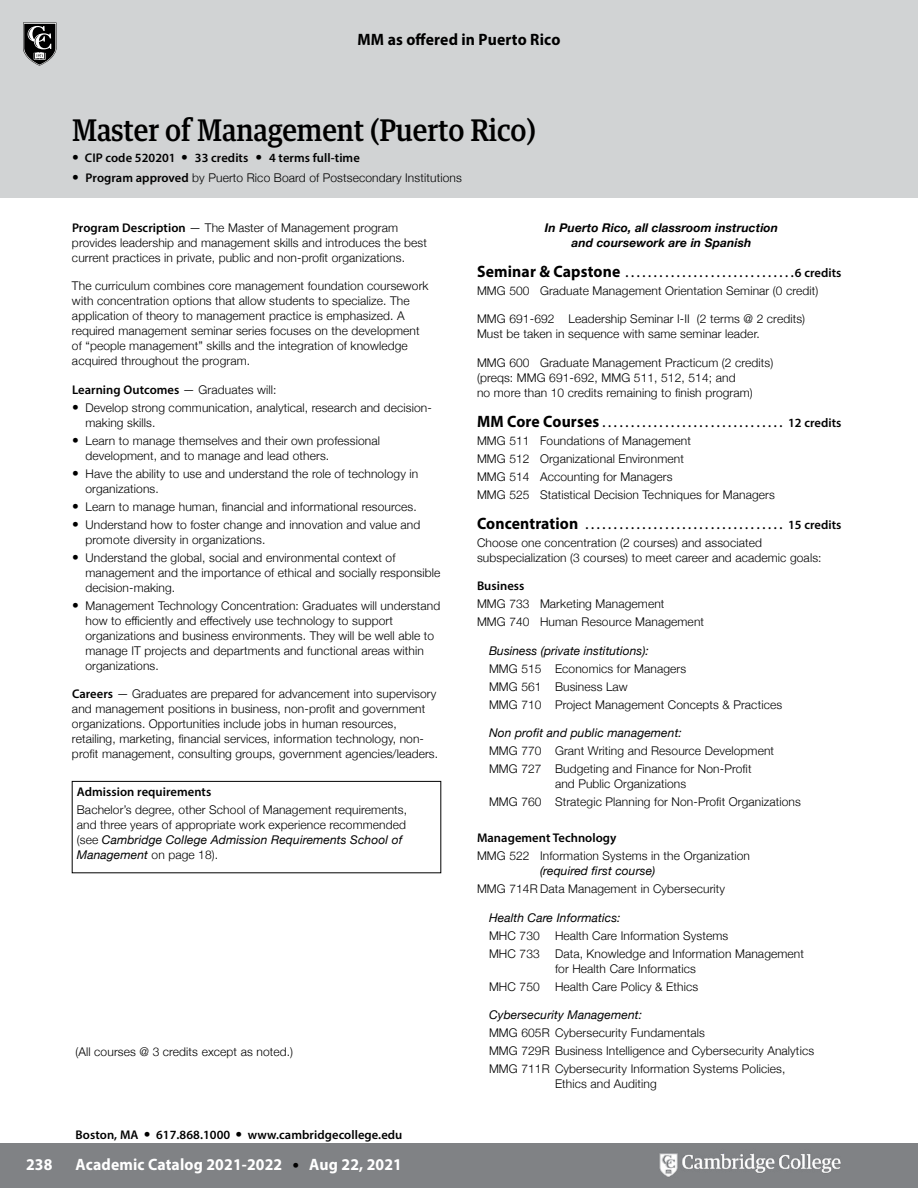
<style>
.page{position:relative;width:918px;height:1188px;background:#fff}
.page>*{position:absolute;margin:0;border:0;box-sizing:border-box;transform-origin:0 0}
.t1{font:500 30px "Guardian Text Egyp";letter-spacing:-.005em;color:#000;scale:.9 1}
.t2{font:700 16.5px "Myriad Pro";letter-spacing:.01em;color:#fff;scale:.95 1}
.t3{font:700 16.5px "Myriad Pro";letter-spacing:.01em;color:#000;scale:.95 1}
.t4{font:600 12.6px "Myriad Pro";letter-spacing:.005em;color:#000}
.t5{font:300 12px/15px "Helvetica Neue";letter-spacing:.01em;color:#000}
.t6{font:italic 12px "Helvetica Neue";letter-spacing:.01em;color:#000}
.t7{font:italic 700 12px/15px "Helvetica Neue";letter-spacing:.01em;color:#000;text-align:center}
.s1{font-family:"Helvetica Neue";font-weight:300;font-size:13.5px}
.s2{font-size:13.5px}
.s3{font-family:"Myriad Pro";font-weight:600;font-size:12.6px}
.s4{font-family:"Helvetica Neue";font-weight:300;font-size:12px}
.s5{font-weight:400;font-style:italic}
.s6{font-family:"Helvetica Neue";font-weight:300;font-size:13.5px;color:#000}
.s7{font-weight:700;font-size:16.5px}
</style>
<div class="page">
<div style="left:0;top:1143px;width:918px;height:45px;background:#808285"></div>
<img style="left:659px;top:1153px;width:182px;height:24px">
<div style="left:0;top:0;width:918px;height:198px;background:#d1d3d4"></div>
<svg style="left:23px;top:23px;width:34px;height:43px"></svg>
<hr style="left:917px;top:1px;width:1px;height:198px;background:#d1d3d4">
<div style="left:72px;top:781px;width:369px;height:92px;border:1px solid #000"></div>
<h2 class="t3" style="left:358px;top:29px;width:215px">MM as offered in Puerto Rico</h2>
<h1 class="t1" style="left:72px;top:106px;width:517px">Master of Management (Puerto Rico)</h1>
<p class="t4" style="left:72px;top:150px;width:289px"><span class="s1">•</span> CIP code 520201 <span class="s1">•</span> 33 credits <span class="s1">•</span> 4 terms full-time</p>
<p class="t5" style="left:72px;top:169px;width:391px"><span class="s2">•</span> <span class="s3">Program approved</span> by Puerto Rico Board of Postsecondary Institutions</p>
<p class="t5" style="left:72px;top:219px;width:357px"><span class="s3">Program Description</span> — The Master of Management program provides leadership and management skills and introduces the best current practices in private, public and non-profit organizations.</p>
<p class="t5" style="left:72px;top:278px;width:358px">The curriculum combines core management foundation coursework with concentration options that allow students to specialize. The application of theory to management practice is emphasized. A required management seminar series focuses on the development of “people management” skills and the integration of knowledge acquired throughout the program.</p>
<p class="t4" style="left:72px;top:382px;width:206px">Learning Outcomes <span class="s4">— Graduates will:</span></p>
<p class="t5" style="left:85px;top:399px;width:348px;text-indent:-13px"><span class="s2">•</span> Develop strong communication, analytical, research and decision&shy;making skills.</p>
<p class="t5" style="left:85px;top:432px;width:296px;text-indent:-13px"><span class="s2">•</span> Learn to manage themselves and their own professional development, and to manage and lead others.</p>
<p class="t5" style="left:85px;top:465px;width:334px;text-indent:-13px"><span class="s2">•</span> Have the ability to use and understand the role of technology in organizations.</p>
<p class="t5" style="left:72px;top:498px;width:346px"><span class="s2">•</span> Learn to manage human, financial and informational resources.</p>
<p class="t5" style="left:85px;top:516px;width:336px;text-indent:-13px"><span class="s2">•</span> Understand how to foster change and innovation and value and promote diversity in organizations.</p>
<p class="t5" style="left:85px;top:549px;width:356px;text-indent:-13px"><span class="s2">•</span> Understand the global, social and environmental context of management and the importance of ethical and socially responsible decision-making.</p>
<p class="t5" style="left:85px;top:597px;width:356px;text-indent:-13px"><span class="s2">•</span> Management Technology Concentration: Graduates will understand how to efficiently and effectively use technology to support organizations and business environments. They will be well able to manage IT projects and departments and functional areas within organizations.</p>
<p class="t5" style="left:72px;top:686px;width:368px"><span class="s3">Careers</span> — Graduates are prepared for advancement into supervisory and management positions in business, non-profit and government organizations. Opportunities include jobs in human resources, retailing, marketing, financial services, information technology, non&shy;profit management, consulting groups, government agencies/leaders.</p>
<p class="t4" style="left:77px;top:783px;width:136px">Admission requirements</p>
<p class="t5" style="left:77px;top:801px;width:332px">Bachelor’s degree, other School of Management requirements, and three years of appropriate work experience recommended (see <span class="s5">Cambridge College Admission Requirements School of Management</span> on page 18).</p>
<p class="t5" style="left:75px;top:1043px;width:219px">(All courses @ 3 credits except as noted.)</p>
<p class="t4" style="left:76px;top:1127px;width:328px">Boston, MA <span class="s1">•</span> 617.868.1000 <span class="s1">•</span> www.cambridgecollege.edu</p>
<h2 class="t2" style="left:26px;top:1154px;width:29px">238</h2>
<h2 class="t2" style="left:76px;top:1154px;width:345px">Academic Catalog 2021-2022 <span class="s6">•</span> Aug 22, 2021</h2>
<p class="t7" style="left:545px;top:220px;width:235px">In Puerto Rico, all classroom instruction and coursework are in Spanish</p>
<p class="t4" style="left:477px;top:265px;width:150px"><span class="s7">Seminar &amp; Capstone</span> ..............................</p>
<p class="t4" style="left:795px;top:265px;width:48px">6 credits</p>
<p class="t5" style="left:477px;top:282px;width:343px">MMG 500 Graduate Management Orientation Seminar (0 credit)</p>
<p class="t5" style="left:477px;top:311px;width:330px">MMG 691-692 Leadership Seminar I-II (2 terms @ 2 credits)<br>Must be taken in sequence with same seminar leader.</p>
<p class="t5" style="left:477px;top:354px;width:298px">MMG 600 Graduate Management Practicum (2 credits) (preqs: MMG 691-692, MMG 511, 512, 514; and<br>no more than 10 credits remaining to finish program)</p>
<p class="t4" style="left:477px;top:415px;width:127px"><span class="s7">MM Core Courses</span>.................................</p>
<p class="t4" style="left:788px;top:415px;width:55px">12 credits</p>
<p class="t5" style="left:477px;top:431px;width:299px;line-height:18px">MMG 511 Foundations of Management<br>MMG 512 Organizational Environment<br>MMG 514 Accounting for Managers<br>MMG 525 Statistical Decision Techniques for Managers</p>
<p class="t4" style="left:477px;top:517px;width:110px"><span class="s7">Concentration</span> ....................................</p>
<p class="t4" style="left:788px;top:517px;width:55px">15 credits</p>
<p class="t5" style="left:477px;top:534px;width:346px">Choose one concentration (2 courses) and associated subspecialization (3 courses) to meet career and academic goals:</p>
<p class="t4" style="left:477px;top:578px;width:49px">Business</p>
<p class="t5" style="left:477px;top:594px;width:229px;line-height:18px">MMG 733 Marketing Management<br>MMG 740 Human Resource Management</p>
<p class="t6" style="left:489px;top:642px;width:161px">Business (private institutions):</p>
<p class="t5" style="left:489px;top:659px;width:295px;line-height:18px">MMG 515 Economics for Managers<br>MMG 561 Business Law<br>MMG 710 Project Management Concepts &amp; Practices</p>
<p class="t6" style="left:489px;top:724px;width:194px">Non profit and public management:</p>
<p class="t5" style="left:489px;top:741px;width:287px;line-height:18px">MMG 770 Grant Writing and Resource Development<br>MMG 727 Budgeting and Finance for Non-Profit</p>
<p class="t5" style="left:489px;top:774px;width:313px;line-height:18px;text-indent:66px">and Public Organizations<br>MMG 760 Strategic Planning for Non-Profit Organizations</p>
<p class="t4" style="left:477px;top:830px;width:141px">Management Technology</p>
<p class="t5" style="left:477px;top:848px;width:274px">MMG 522 Information Systems in the Organization</p>
<p class="t6" style="left:540px;top:862px;width:117px">(required first course)</p>
<p class="t5" style="left:477px;top:881px;width:250px">MMG 714R Data Management in Cybersecurity</p>
<p class="t6" style="left:489px;top:909px;width:133px">Health Care Informatics:</p>
<p class="t5" style="left:489px;top:927px;width:52px">MHC 730</p>
<p class="t5" style="left:555px;top:927px;width:175px">Health Care Information Systems</p>
<p class="t5" style="left:489px;top:945px;width:52px">MHC 733</p>
<p class="t5" style="left:555px;top:945px;width:251px">Data, Knowledge and Information Management for Health Care Informatics</p>
<p class="t5" style="left:489px;top:978px;width:52px">MHC 750</p>
<p class="t5" style="left:555px;top:978px;width:145px">Health Care Policy &amp; Ethics</p>
<p class="t6" style="left:489px;top:1006px;width:155px">Cybersecurity Management:</p>
<p class="t5" style="left:489px;top:1023px;width:327px;line-height:18px">MMG 605R Cybersecurity Fundamentals<br>MMG 729R Business Intelligence and Cybersecurity Analytics<br>MMG 711R Cybersecurity Information Systems Policies,</p>
<p class="t5" style="left:555px;top:1076px;width:103px">Ethics and Auditing</p>
</div>
